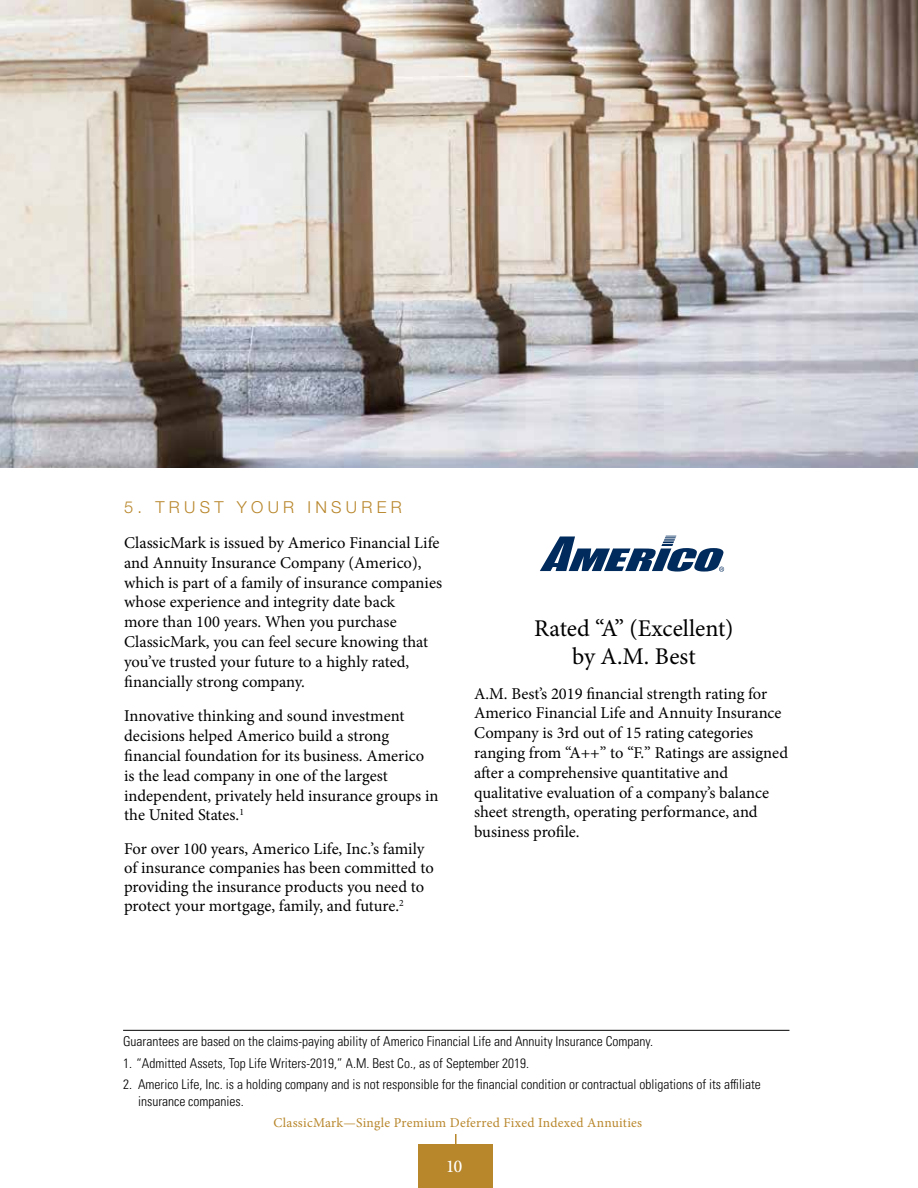
<style>
.page{position:relative;width:918px;height:1188px;background:#fff}
.page>*{position:absolute;margin:0;border:0;box-sizing:border-box;transform-origin:0 0}
.t1{font:24px/27.6px "Minion Pro";color:#000;text-align:center}
.t2{font:500 18px "Minion Pro";color:#fff}
.t3{font:16.5px/19.8px "Minion Pro";letter-spacing:-.005em;color:#000}
.t4{font:300 16.5px "Helvetica Neue LT Pro";letter-spacing:.26em;color:#b8862b}
.t5{font:300 condensed 13.5px/16.2px "Univers LT Pro";color:#000}
.t6{font:13.5px "Minion Pro";letter-spacing:.02em;color:#b8862b}
</style>
<div class="page">
<img style="left:0;top:0;width:918px;height:468px">
<hr style="left:123px;top:1030px;width:666px;height:1px;background:#000">
<svg style="left:540px;top:536px;width:184px;height:36px"></svg>
<hr style="left:455px;top:1134px;width:2px;height:54px;background:#b8862b">
<div style="left:419px;top:1145px;width:74px;height:43px;background:#b8862b"></div>
<p class="t4" style="left:124px;top:497px;width:279px">5. TRUST YOUR INSURER</p>
<p class="t3" style="left:124px;top:533px;width:319px">ClassicMark is issued by Americo Financial Life and Annuity Insurance Company (Americo), which is part of a family of insurance companies whose experience and integrity date back<br>more than 100 years. When you purchase ClassicMark, you can feel secure knowing that you’ve trusted your future to a highly rated, financially strong company.</p>
<p class="t3" style="left:124px;top:706px;width:316px">Innovative thinking and sound investment decisions helped Americo build a strong financial foundation for its business. Americo is the lead company in one of the largest independent, privately held insurance groups in the United States.<sup>1</sup></p>
<p class="t3" style="left:124px;top:840px;width:311px;line-height:18.9px">For over 100 years, Americo Life, Inc.’s family of insurance companies has been committed to providing the insurance products you need to protect your mortgage, family, and future.<sup>2</sup></p>
<h1 class="t1" style="left:534px;top:615px;width:201px">Rated “A” (Excellent) by A.M. Best</h1>
<p class="t3" style="left:474px;top:684px;width:315px">A.M. Best’s 2019 financial strength rating for Americo Financial Life and Annuity Insurance Company is 3rd out of 15 rating categories ranging from “A++” to “F.” Ratings are assigned after a comprehensive quantitative and qualitative evaluation of a company’s balance sheet strength, operating performance, and business profile.</p>
<p class="t5" style="left:123px;top:1033px;width:532px">Guarantees are based on the claims-paying ability of Americo Financial Life and Annuity Insurance Company.</p>
<p class="t5" style="left:123px;top:1054px;width:221px">1. “Admitted Assets, Top Life Writers-2019,”</p>
<p class="t5" style="left:328px;top:1054px;width:202px">6 A.M. Best Co., as of September 2019.</p>
<p class="t5" style="left:520px;top:1054px;width:7px">6</p>
<p class="t5" style="left:138px;top:1076px;width:624px;text-indent:-15px">2. Americo Life, Inc. is a holding company and is not responsible for the financial condition or contractual obligations of its affiliate insurance companies.</p>
<p class="t6" style="left:274px;top:1113px;width:370px">ClassicMark—Single Premium Deferred Fixed Indexed Annuities</p>
<p class="t2" style="left:447px;top:1154px;width:17px">10</p>
</div>
